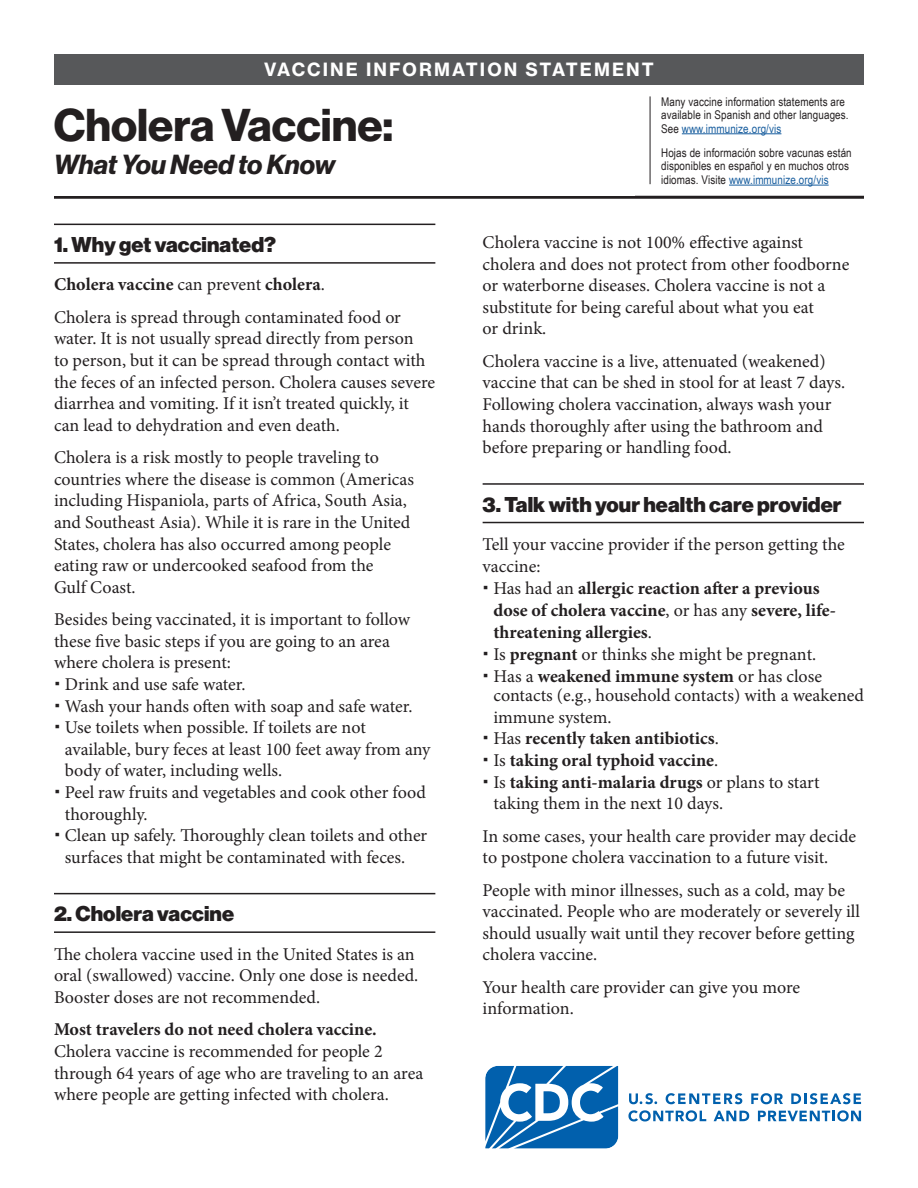
<style>
.page{position:relative;width:918px;height:1188px;background:#fff}
.page>*{position:absolute;margin:0;border:0;box-sizing:border-box;transform-origin:0 0}
.t1{font:45px "N Haas Grotesk DS Pro 75 Bd";color:#231f20}
.t2{font:27px "N Haas Grotesk DS Pro 76 Bd It";color:#231f20}
.t3{font:21px "N Haas Grotesk DS Pro 95 Blk";letter-spacing:.005em;color:#231f20}
.t4{font:18px/21.6px "Minion Pro";color:#231f20}
.t5{font:700 18px "Minion Pro";color:#231f20}
.t6{font:18px "N Haas Grotesk TX Pro 75 Bd";letter-spacing:.115em;color:#fff}
.t7{font:12px/13.5px "Arial Narrow";letter-spacing:.01em;color:#231f20}
.s1{color:#175d9e}
.s2{font-weight:400}
.s3{font-weight:700}
</style>
<div class="page">
<div style="left:54px;top:54px;width:810px;height:31px;background:#57585a"></div>
<hr style="left:650px;top:96px;width:1px;height:88px;background:#231f20">
<hr style="left:682px;top:133px;width:99px;height:1px;background:#175d9e">
<hr style="left:729px;top:185px;width:100px;height:1px;background:#175d9e">
<hr style="left:54px;top:196px;width:810px;height:3px;background:#231f20">
<svg style="left:629px;top:1093px;width:28px;height:11px"></svg>
<svg style="left:666px;top:1093px;width:76px;height:11px"></svg>
<svg style="left:751px;top:1093px;width:32px;height:11px"></svg>
<svg style="left:791px;top:1093px;width:70px;height:11px"></svg>
<svg style="left:628px;top:1110px;width:78px;height:11px"></svg>
<svg style="left:714px;top:1111px;width:35px;height:10px"></svg>
<svg style="left:758px;top:1110px;width:103px;height:11px"></svg>
<svg style="left:485px;top:1066px;width:134px;height:83px"></svg>
<hr style="left:54px;top:262px;width:381px;height:2px;background:#231f20">
<hr style="left:54px;top:224px;width:381px;height:1px;background:#231f20">
<hr style="left:54px;top:931px;width:381px;height:2px;background:#231f20">
<hr style="left:54px;top:893px;width:381px;height:1px;background:#231f20">
<hr style="left:483px;top:522px;width:381px;height:1px;background:#231f20">
<hr style="left:483px;top:483px;width:381px;height:2px;background:#231f20">
<p class="t6" style="left:264px;top:59px;width:391px">VACCINE INFORMATION STATEMENT</p>
<h2 class="t1" style="left:54px;top:99px;width:341px">Cholera Vaccine:</h2>
<h2 class="t2" style="left:54px;top:149px;width:283px">What You Need to Know</h2>
<p class="t7" style="left:661px;top:94px;width:189px">Many vaccine information statements are available in Spanish and other languages.<br>See <span class="s1">www.immunize.org/vis</span></p>
<p class="t7" style="left:661px;top:145px;width:192px">Hojas de información sobre vacunas están disponibles en español y en muchos otros idiomas. Visite <span class="s1">www.immunize.org/vis</span></p>
<h3 class="t3" style="left:54px;top:232px;width:224px">1. Why get vaccinated?</h3>
<p class="t5" style="left:54px;top:272px;width:272px">Cholera vaccine <span class="s2">can prevent</span> cholera<span class="s2">.</span></p>
<p class="t4" style="left:54px;top:306px;width:383px">Cholera is spread through contaminated food or water. It is not usually spread directly from person<br>to person, but it can be spread through contact with the feces of an infected person. Cholera causes severe diarrhea and vomiting. If it isn’t treated quickly, it can lead to dehydration and even death.</p>
<p class="t4" style="left:54px;top:447px;width:362px">Cholera is a risk mostly to people traveling to countries where the disease is common (Americas including Hispaniola, parts of Africa, South Asia, and Southeast Asia). While it is rare in the United States, cholera has also occurred among people eating raw or undercooked seafood from the<br>Gulf Coast.</p>
<p class="t4" style="left:54px;top:609px;width:358px">Besides being vaccinated, it is important to follow these five basic steps if you are going to an area where cholera is present:</p>
<p class="t4" style="left:65px;top:674px;width:182px">Drink and use safe water.</p>
<p class="t4" style="left:65px;top:695px;width:349px">Wash your hands often with soap and safe water.</p>
<p class="t4" style="left:65px;top:717px;width:367px">Use toilets when possible. If toilets are not available, bury feces at least 100 feet away from any body of water, including wells.</p>
<p class="t4" style="left:65px;top:782px;width:363px">Peel raw fruits and vegetables and cook other food thoroughly.</p>
<p class="t4" style="left:65px;top:825px;width:364px">Clean up safely. Thoroughly clean toilets and other surfaces that might be contaminated with feces.</p>
<h3 class="t3" style="left:54px;top:902px;width:182px">2. Cholera vaccine</h3>
<p class="t4" style="left:54px;top:943px;width:366px">The cholera vaccine used in the United States is an oral (swallowed) vaccine. Only one dose is needed.<br>Booster doses are not recommended.</p>
<p class="t4" style="left:54px;top:1019px;width:371px"><span class="s3">Most travelers do not need cholera vaccine.<br></span>Cholera vaccine is recommended for people 2 through 64 years of age who are traveling to an area where people are getting infected with cholera.</p>
<p class="t4" style="left:483px;top:231px;width:368px">Cholera vaccine is not 100% effective against cholera and does not protect from other foodborne or waterborne diseases. Cholera vaccine is not a substitute for being careful about what you eat<br>or drink.</p>
<p class="t4" style="left:483px;top:350px;width:364px">Cholera vaccine is a live, attenuated (weakened) vaccine that can be shed in stool for at least 7 days.<br>Following cholera vaccination, always wash your hands thoroughly after using the bathroom and before preparing or handling food.</p>
<h3 class="t3" style="left:483px;top:492px;width:361px">3. Talk with your health care provider</h3>
<p class="t4" style="left:483px;top:534px;width:364px">Tell your vaccine provider if the person getting the</p>
<p class="t4" style="left:483px;top:555px;width:59px">vaccine:</p>
<p class="t5" style="left:493px;top:576px;width:328px"><span class="s2">Has had an</span> allergic reaction after a previous</p>
<p class="t5" style="left:493px;top:598px;width:344px">dose of cholera vaccine<span class="s2">, or has any</span> severe, life-</p>
<p class="t5" style="left:493px;top:619px;width:160px">threatening allergies<span class="s2">.</span></p>
<p class="t4" style="left:493px;top:644px;width:324px">Is <span class="s3">pregnant</span> or thinks she might be pregnant.</p>
<p class="t5" style="left:493px;top:663px;width:330px"><span class="s2">Has a</span> weakened immune system <span class="s2">or has close</span></p>
<p class="t4" style="left:493px;top:685px;width:372px">contacts (e.g., household contacts) with a weakened immune system.</p>
<p class="t5" style="left:493px;top:726px;width:227px"><span class="s2">Has</span> recently taken antibiotics<span class="s2">.</span></p>
<p class="t5" style="left:493px;top:748px;width:226px"><span class="s2">Is</span> taking oral typhoid vaccine<span class="s2">.</span></p>
<p class="t4" style="left:493px;top:771px;width:328px">Is <span class="s3">taking anti-malaria drugs</span> or plans to start taking them in the next 10 days.</p>
<p class="t4" style="left:483px;top:825px;width:375px">In some cases, your health care provider may decide to postpone cholera vaccination to a future visit.</p>
<p class="t4" style="left:483px;top:879px;width:379px">People with minor illnesses, such as a cold, may be vaccinated. People who are moderately or severely ill should usually wait until they recover before getting cholera vaccine.</p>
<p class="t4" style="left:483px;top:976px;width:319px">Your health care provider can give you more information.</p>
</div>
